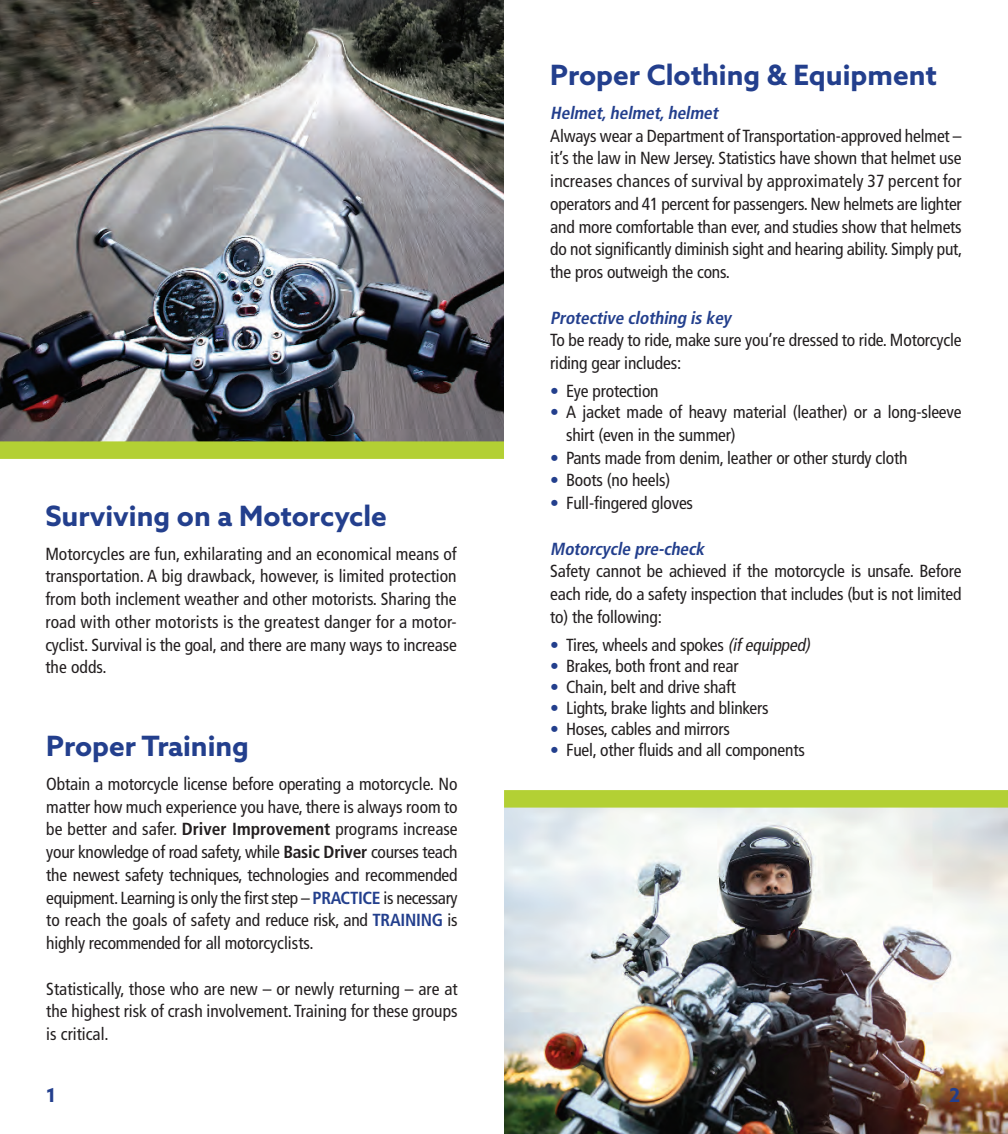
<style>
.page{position:relative;width:1008px;height:1134px;background:#fff}
.page>*{position:absolute;margin:0;border:0;box-sizing:border-box;transform-origin:0 0}
.t1{font:700 28px "Azo Sans";color:#233f8d}
.t2{font:700 19.25px "Azo Sans";color:#233f8d}
.t3{font:condensed 17.5px/22.8px "Frutiger LT Std";letter-spacing:-.01em;color:#231f20;text-align:justify}
.t4{font:italic 700 condensed 17.5px "Frutiger LT Std";color:#233f8d}
.s1{font-weight:700}
.s2{font-weight:700;color:#233f8d}
.s3{font-style:italic}
</style>
<div class="page">
<img style="left:0;top:0;width:504px;height:441px">
<div style="left:0;top:441px;width:504px;height:18px;background:#b3d034"></div>
<img style="left:504px;top:808px;width:504px;height:326px">
<div style="left:504px;top:790px;width:504px;height:18px;background:#b3d034"></div>
<h1 class="t1" style="left:45px;top:497px;width:343px">Surviving on a Motorcycle</h1>
<p class="t3" style="left:45px;top:542px;width:413px">Motorcycles are fun, exhilarating and an economical means of transportation. A big drawback, however, is limited protection from both inclement weather and other motorists. Sharing the road with other motorists is the greatest danger for a motor&shy;cyclist. Survival is the goal, and there are many ways to increase the odds.</p>
<h1 class="t1" style="left:46px;top:728px;width:204px">Proper Training</h1>
<p class="t3" style="left:46px;top:773px;width:413px">Obtain a motorcycle license before operating a motorcycle. No matter how much experience you have, there is always room to be better and safer. <span class="s1">Driver Improvement</span> programs increase your knowledge of road safety, while <span class="s1">Basic Driver</span> courses teach the newest safety techniques, technologies and recommended equipment. Learning is only the first step – <span class="s2">PRACTICE</span> is necessary to reach the goals of safety and reduce risk, and <span class="s2">TRAINING</span> is highly recommended for all motorcyclists.</p>
<p class="t3" style="left:46px;top:977px;width:413px">Statistically, those who are new – or newly returning – are at the highest risk of crash involvement. Training for these groups is critical.</p>
<p class="t2" style="left:46px;top:1082px;width:11px">1</p>
<h1 class="t1" style="left:550px;top:57px;width:388px">Proper Clothing &amp; Equipment</h1>
<p class="t4" style="left:550px;top:103px;width:173px">Helmet,helmet,helmet</p>
<p class="t3" style="left:550px;top:124px;width:414px">Always wear a Department of Transportation-approved helmet – it’s the law in New Jersey. Statistics have shown that helmet use increases chances of survival by approximately 37 percent for operators and 41 percent for passengers. New helmets are lighter and more comfortable than ever, and studies show that helmets do not significantly diminish sight and hearing ability. Simply put, the pros outweigh the cons.</p>
<p class="t4" style="left:550px;top:307px;width:186px">Protective clothing iskey</p>
<p class="t3" style="left:550px;top:329px;width:413px">To be ready to ride, make sure you’re dressed to ride. Motorcycle riding gear includes:</p>
<p class="t3" style="left:550px;top:380px;width:110px"><span class="s2">•</span> Eye protection</p>
<p class="t3" style="left:566px;top:401px;width:397px;text-indent:-16px"><span class="s2">•</span> A jacket made of heavy material (leather) or a long-sleeve shirt (even in the summer)</p>
<p class="t3" style="left:550px;top:446px;width:359px"><span class="s2">•</span> Pants made from denim, leather or other sturdy cloth</p>
<p class="t3" style="left:550px;top:469px;width:122px"><span class="s2">•</span> Boots (no heels)</p>
<p class="t3" style="left:550px;top:492px;width:144px"><span class="s2">•</span> Full-fingered gloves</p>
<p class="t4" style="left:550px;top:538px;width:159px">Motorcycle pre-check</p>
<p class="t3" style="left:550px;top:560px;width:413px">Safety cannot be achieved if the motorcycle is unsafe. Before each ride, do a safety inspection that includes (but is not limited to) the following:</p>
<p class="t3" style="left:550px;top:634px;width:265px"><span class="s2">•</span> Tires, wheels and spokes <span class="s3">(ifequipped)</span></p>
<p class="t3" style="left:550px;top:655px;width:190px"><span class="s2">•</span> Brakes, both front and rear</p>
<p class="t3" style="left:550px;top:676px;width:187px"><span class="s2">•</span> Chain, belt and drive shaft</p>
<p class="t3" style="left:550px;top:697px;width:220px"><span class="s2">•</span> Lights, brake lights and blinkers</p>
<p class="t3" style="left:550px;top:718px;width:181px"><span class="s2">•</span> Hoses, cables and mirrors</p>
<p class="t3" style="left:550px;top:739px;width:256px"><span class="s2">•</span> Fuel, other fluids and all components</p>
<p class="t2" style="left:949px;top:1082px;width:13px">2</p>
</div>
